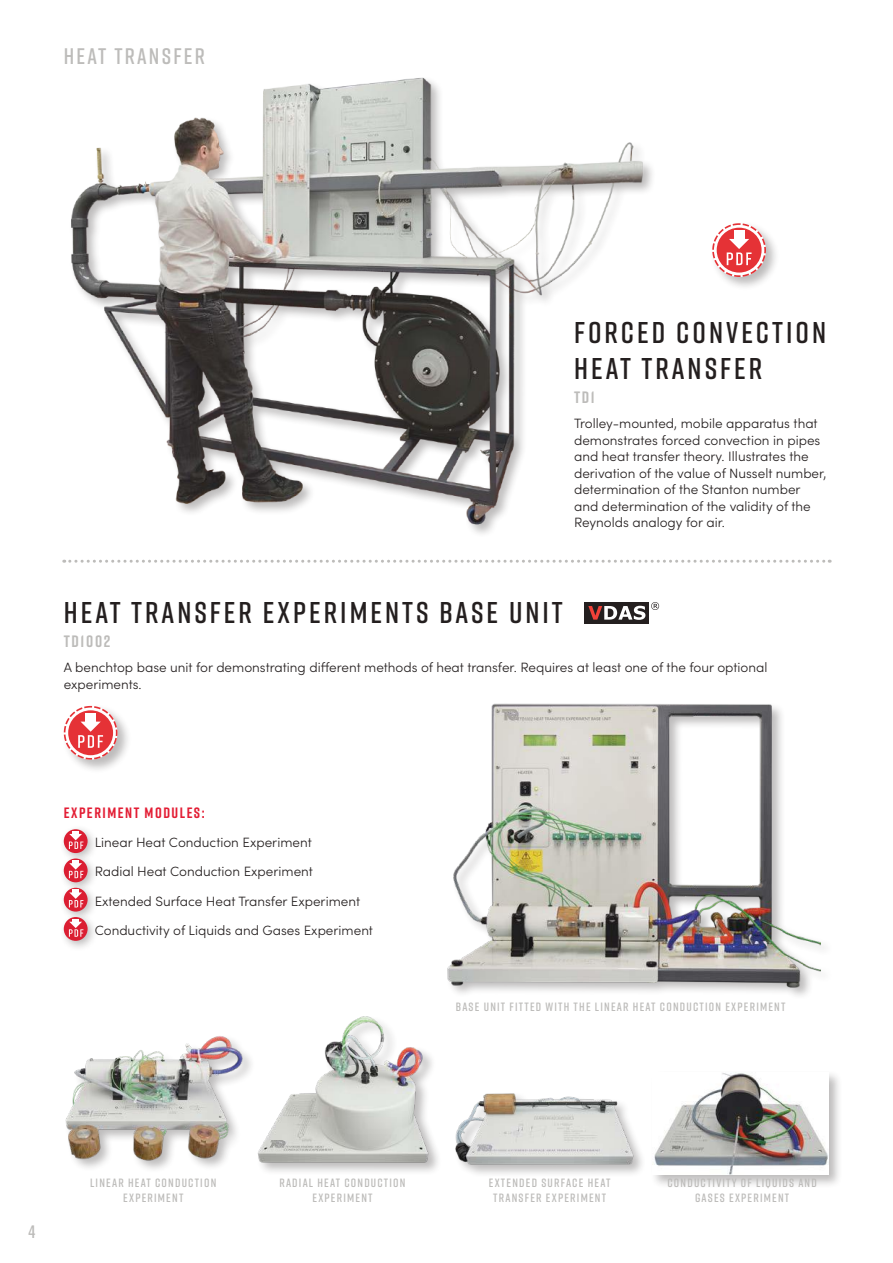
<style>
.page{position:relative;width:893px;height:1263px;background:#fff}
.page>*{position:absolute;margin:0;border:0;box-sizing:border-box;transform-origin:0 0}
.t1{font:600 30px/36px "Rift";letter-spacing:.1em;color:#241f1f}
.t2{font:600 22.5px "Rift";letter-spacing:.1em;color:#bdbcba}
.t3{font:600 18px "Rift";color:#bdbcba}
.t4{font:700 16.5px "Rift";letter-spacing:.1em;color:#bdbcba}
.t5{font:700 15px "Rift";letter-spacing:.1em;color:#e31d34}
.t6{font:300 13.5px/16.5px "Sofia Pro";color:#241f1f}
.t7{font:600 12px/14.4px "Rift";letter-spacing:.1em;color:#bdbcba;text-align:center}
</style>
<div class="page">
<img style="left:71px;top:77px;width:581px;height:454px">
<img style="left:447px;top:703px;width:374px;height:291px">
<div style="left:256px;top:1015px;width:186px;height:161px;background:#241f1f;opacity:.3"></div>
<img style="left:256px;top:1015px;width:178px;height:151px">
<div style="left:65px;top:1034px;width:191px;height:140px;background:#241f1f;opacity:.3"></div>
<img style="left:65px;top:1034px;width:180px;height:128px">
<div style="left:454px;top:1091px;width:192px;height:87px;background:#241f1f;opacity:.3"></div>
<img style="left:454px;top:1091px;width:180px;height:75px">
<div style="left:650px;top:1070px;width:193px;height:118px;background:#241f1f;opacity:.3"></div>
<img style="left:653px;top:1073px;width:175px;height:101px">
<div style="left:59px;top:825px;width:40px;height:39px;background:#241f1f;opacity:.3"></div>
<svg style="left:64px;top:829px;width:24px;height:24px"></svg>
<svg style="left:69px;top:831px;width:14px;height:18px"></svg>
<div style="left:59px;top:854px;width:40px;height:39px;background:#241f1f;opacity:.3"></div>
<svg style="left:64px;top:858px;width:24px;height:24px"></svg>
<svg style="left:69px;top:860px;width:14px;height:18px"></svg>
<div style="left:59px;top:883px;width:40px;height:39px;background:#241f1f;opacity:.3"></div>
<svg style="left:64px;top:888px;width:24px;height:23px"></svg>
<svg style="left:69px;top:889px;width:14px;height:18px"></svg>
<div style="left:59px;top:912px;width:40px;height:40px;background:#241f1f;opacity:.3"></div>
<svg style="left:64px;top:917px;width:24px;height:24px"></svg>
<svg style="left:69px;top:919px;width:14px;height:18px"></svg>
<div style="left:710px;top:221px;width:70px;height:70px;background:#241f1f;opacity:.3"></div>
<svg style="left:712px;top:223px;width:54px;height:54px"></svg>
<div style="left:62px;top:704px;width:70px;height:69px;background:#241f1f;opacity:.3"></div>
<svg style="left:64px;top:706px;width:54px;height:54px"></svg>
<svg style="left:64px;top:560px;width:766px;height:3px"></svg>
<div style="left:585px;top:602px;width:64px;height:21px;background:#241f1f"></div>
<svg style="left:588px;top:606px;width:57px;height:14px"></svg>
<svg style="left:651px;top:602px;width:8px;height:8px"></svg>
<h2 class="t2" style="left:64px;top:40px;width:143px">HEAT TRANSFER</h2>
<h1 class="t1" style="left:574px;top:314px;width:253px">FORCED CONVECTION<br>HEAT TRANSFER</h1>
<p class="t4" style="left:574px;top:386px;width:22px">TD1</p>
<p class="t6" style="left:574px;top:415px;width:254px">Trolley-mounted, mobile apparatus that demonstrates forced convection in pipes and heat transfer theory. Illustrates the derivation of the value of Nusselt number, determination of the Stanton number and determination of the validity of the Reynolds analogy for air.</p>
<h1 class="t1" style="left:64px;top:594px;width:501px">HEAT TRANSFER EXPERIMENTS BASE UNIT</h1>
<p class="t4" style="left:64px;top:630px;width:48px">TD1002</p>
<p class="t6" style="left:64px;top:659px;width:705px">A benchtop base unit for demonstrating different methods of heat transfer. Requires at least one of the four optional experiments.</p>
<p class="t5" style="left:64px;top:802px;width:142px">EXPERIMENT MODULES:</p>
<p class="t6" style="left:95px;top:827px;width:280px;line-height:29.2px">Linear Heat Conduction Experiment<br>Radial Heat Conduction Experiment Extended Surface Heat Transfer Experiment Conductivity of Liquids and Gases Experiment</p>
<p class="t7" style="left:456px;top:999px;width:331px">BASE UNIT FITTED WITH THE LINEAR HEAT CONDUCTION EXPERIMENT</p>
<h3 class="t3" style="left:28px;top:1219px;width:8px">4</h3>
<p class="t7" style="left:90px;top:1175px;width:128px">LINEAR HEAT CONDUCTION<br>EXPERIMENT</p>
<p class="t7" style="left:489px;top:1175px;width:123px">EXTENDED SURFACE HEAT<br>TRANSFER EXPERIMENT</p>
<p class="t7" style="left:667px;top:1175px;width:151px">CONDUCTIVITY OF LIQUIDS AND<br>GASES EXPERIMENT</p>
<p class="t7" style="left:279px;top:1175px;width:128px">RADIAL HEAT CONDUCTION<br>EXPERIMENT</p>
</div>
